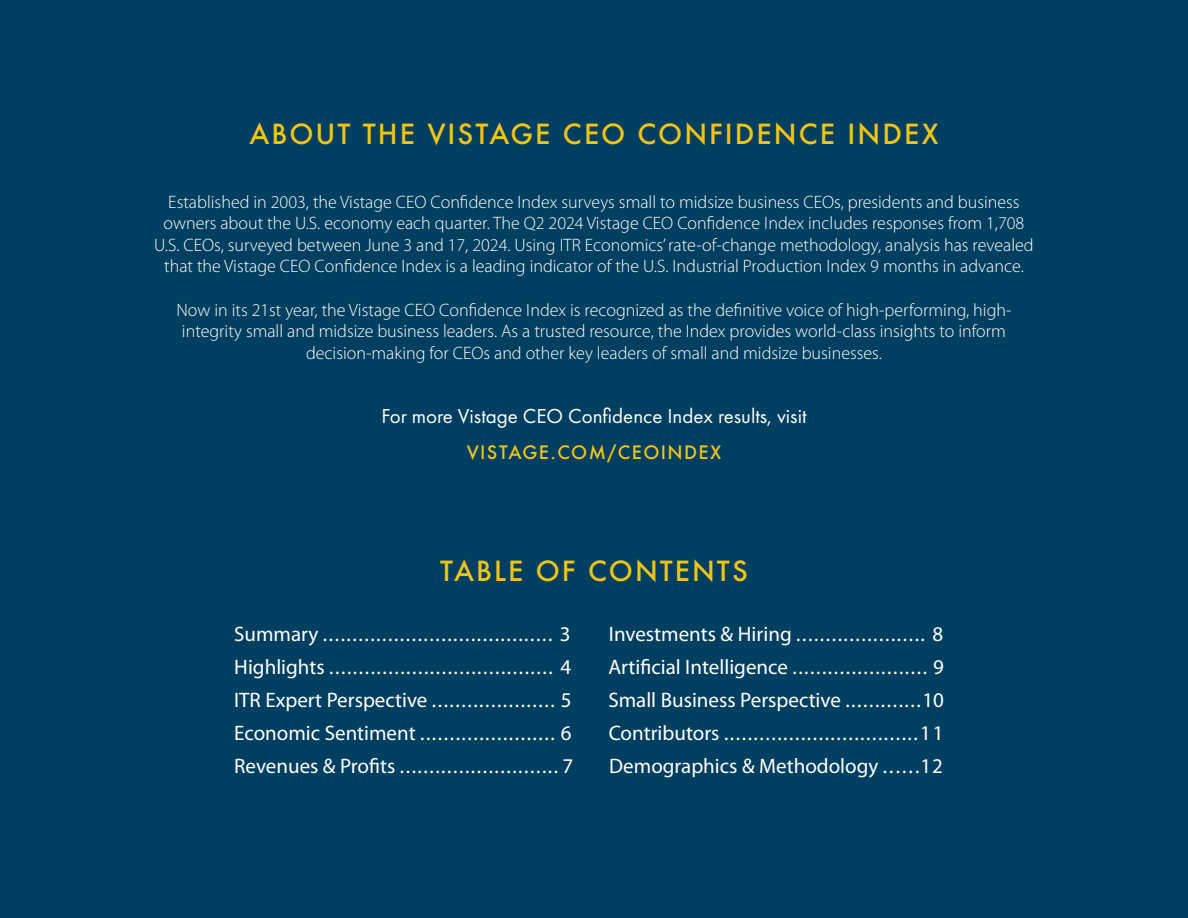
<style>
.page{position:relative;width:1188px;height:918px;background:#003f5f}
.page>*{position:absolute;margin:0;border:0;box-sizing:border-box;transform-origin:0 0}
.t1{font:500 27px "Futura";letter-spacing:.075em;color:#f0c31a}
.t2{font:21px/33px "Myriad Pro";color:#fff;text-align:justify}
.t3{font:21px "Futura PT";color:#fff}
.t4{font:300 18px/21.6px "Myriad Pro";color:#fff;text-align:center}
.t5{font:500 18px "Futura";letter-spacing:.075em;color:#f0c31a}
</style>
<div class="page">
<h1 class="t1" style="left:250px;top:115px;width:690px">ABOUT THE VISTAGE CEO CONFIDENCE INDEX</h1>
<p class="t4" style="left:154px;top:191px;width:881px">Established in 2003, the Vistage CEO Confidence Index surveys small to midsize business CEOs, presidents and business owners about the U.S. economy each quarter. The Q2 2024 Vistage CEO Confidence Index includes responses from 1,708<br>U.S. CEOs, surveyed between June 3 and 17, 2024. Using ITR Economics’ rate-of-change methodology, analysis has revealed that the Vistage CEO Confidence Index is a leading indicator of the U.S. Industrial Production Index 9 months in advance.</p>
<p class="t4" style="left:176px;top:299px;width:837px">Now in its 21st year, the Vistage CEO Confidence Index is recognized as the definitive voice of high-performing, high&shy;integrity small and midsize business leaders. As a trusted resource, the Index provides world-class insights to inform decision-making for CEOs and other key leaders of small and midsize businesses.</p>
<p class="t3" style="left:381px;top:403px;width:427px">For more Vistage CEO Confidence Index results, visit</p>
<p class="t5" style="left:467px;top:440px;width:256px">VISTAGE.COM/CEOINDEX</p>
<h1 class="t1" style="left:440px;top:553px;width:309px">TABLE OF CONTENTS</h1>
<p class="t2" style="left:234px;top:617px;width:341px;text-align:left">Summary ....................................... 3<br>Highlights ...................................... 4<br>ITR Expert Perspective ..................... 5<br>Economic Sentiment ....................... 6<br>Revenues &amp; Profits ........................... 7</p>
<p class="t2" style="left:608px;top:617px;width:337px">Investments &amp; Hiring ...................... 8<br>Artificial Intelligence ....................... 9<br>Small Business Perspective .............10<br>Contributors .................................11<br>Demographics &amp; Methodology ......12</p>
</div>
